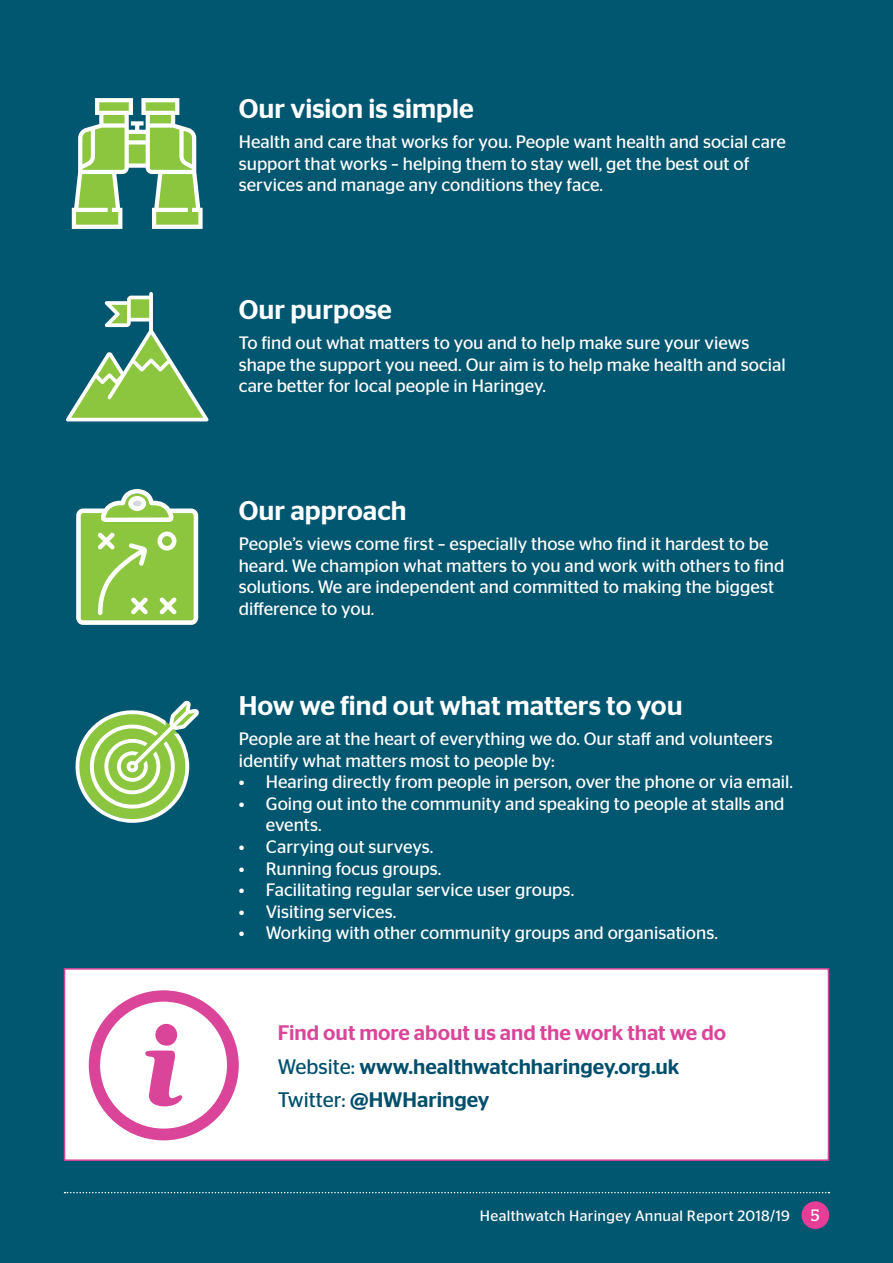
<style>
.page{position:relative;width:893px;height:1263px;background:#015670}
.page>*{position:absolute;margin:0;border:0;box-sizing:border-box;transform-origin:0 0}
.Subhead_-_18pt_Reg_P{font:500 27px "Stag Sans";color:#fff}
.Body_Copy{font:500 21px "Stag Sans";color:#004f6b}
.Subhead_-_14pt_Reg_P{font:500 21px "Stag Sans";color:#da4599}
.Body_Copy-2{font:18px/21.6px "Stag Sans";color:#fff}
.t1{font:16.5px "Stag";color:#fff}
.t2{font:15px "Stag Sans";letter-spacing:.02em;color:#fff}
.s1{font-weight:400}
</style>
<div class="page">
<div style="left:801px;top:1201px;width:28px;height:28px;background:#e63e97;border-radius:50%"></div>
<svg style="left:65px;top:1192px;width:764px;height:1px"></svg>
<svg style="left:72px;top:98px;width:131px;height:131px"></svg>
<svg style="left:66px;top:292px;width:142px;height:129px"></svg>
<svg style="left:76px;top:489px;width:122px;height:136px;background:#97c770"></svg>
<svg style="left:75px;top:700px;width:124px;height:123px"></svg>
<div style="left:64px;top:968px;width:765px;height:193px;background:#fff;border:2px solid #da4599"></div>
<svg style="left:89px;top:990px;width:150px;height:150px"></svg>
<p class="Subhead_-_18pt_Reg_P" style="left:239px;top:93px;width:236px">Our vision is simple</p>
<p class="Body_Copy-2" style="left:239px;top:131px;width:549px">Health and care that works for you. People want health and social care support that works – helping them to stay well, get the best out of services and manage any conditions they face.</p>
<p class="Subhead_-_18pt_Reg_P" style="left:239px;top:294px;width:154px">Our purpose</p>
<p class="Body_Copy-2" style="left:239px;top:332px;width:548px">To find out what matters to you and to help make sure your views shape the support you need. Our aim is to help make health and social care better for local people in Haringey.</p>
<p class="Subhead_-_18pt_Reg_P" style="left:239px;top:495px;width:169px">Our approach</p>
<p class="Body_Copy-2" style="left:239px;top:533px;width:547px">People’s views come first – especially those who find it hardest to be heard. We champion what matters to you and work with others to find solutions. We are independent and committed to making the biggest difference to you.</p>
<p class="Subhead_-_18pt_Reg_P" style="left:239px;top:690px;width:446px">How we find out what matters to you</p>
<p class="Body_Copy-2" style="left:239px;top:728px;width:536px">People are at the heart of everything we do. Our staff and volunteers identify what matters most to people by:</p>
<p class="Body_Copy-2" style="left:239px;top:771px;width:556px">• Hearing directly from people in person, over the phone or via email.</p>
<p class="Body_Copy-2" style="left:266px;top:792px;width:520px;text-indent:-27px">• Going out into the community and speaking to people at stalls and events.</p>
<p class="Body_Copy-2" style="left:239px;top:836px;width:196px">• Carrying out surveys.</p>
<p class="Body_Copy-2" style="left:239px;top:857px;width:204px">• Running focus groups.</p>
<p class="Body_Copy-2" style="left:239px;top:879px;width:337px">• Facilitating regular service user groups.</p>
<p class="Body_Copy-2" style="left:239px;top:900px;width:159px">• Visiting services.</p>
<p class="Body_Copy-2" style="left:239px;top:922px;width:481px">• Working with other community groups and organisations.</p>
<p class="Subhead_-_14pt_Reg_P" style="left:278px;top:1020px;width:450px">Find out more about us and the work that we do</p>
<p class="Body_Copy" style="left:278px;top:1054px;width:403px"><span class="s1">Website:</span> www.healthwatchharingey.org.uk</p>
<p class="Body_Copy" style="left:278px;top:1088px;width:213px"><span class="s1">Twitter:</span> @HWHaringey</p>
<p class="t2" style="left:480px;top:1207px;width:311px">Healthwatch Haringey Annual Report 2018/19</p>
<p class="t1" style="left:811px;top:1206px;width:10px">5</p>
</div>
